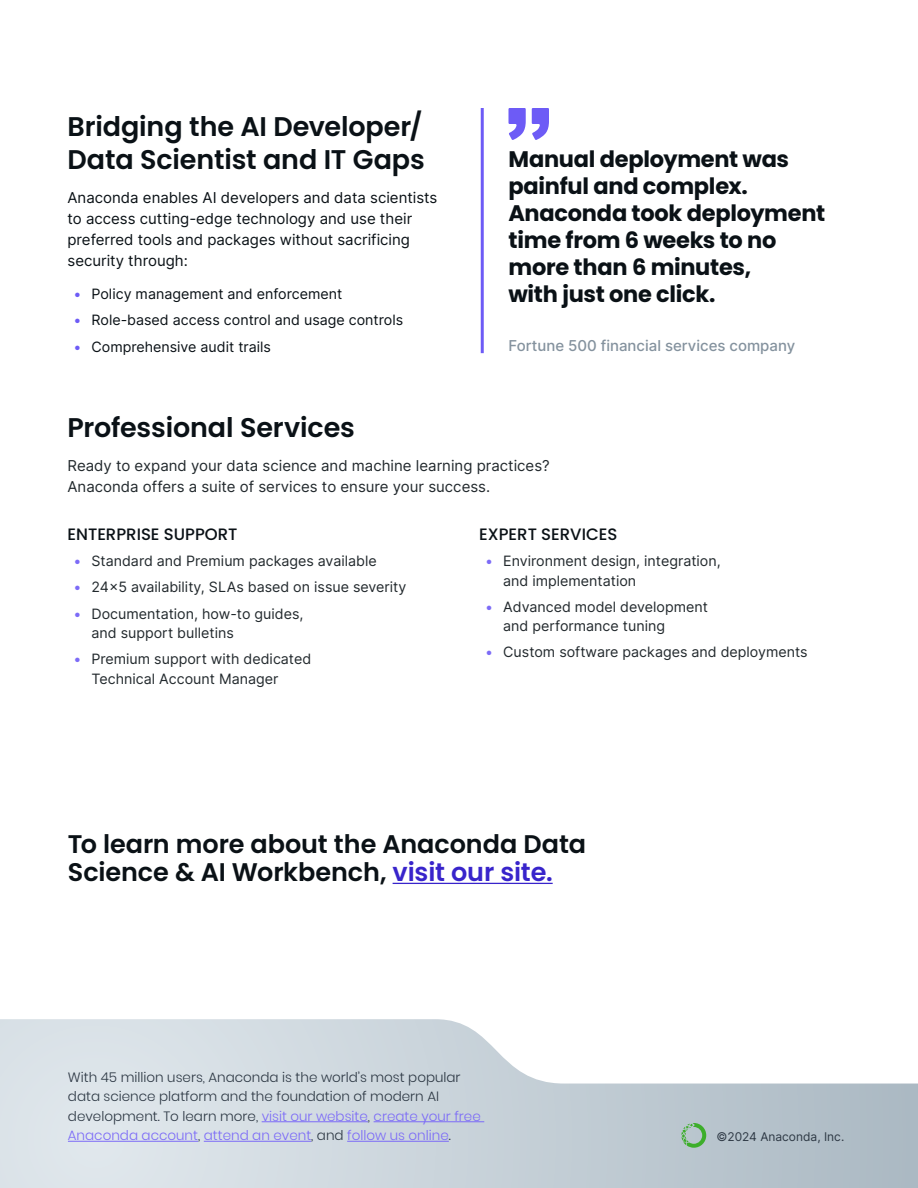
<style>
.page{position:relative;width:918px;height:1188px;background:#fff}
.page>*{position:absolute;margin:0;border:0;box-sizing:border-box;transform-origin:0 0}
.t1{font:600 27px/32.4px "Poppins";letter-spacing:-.005em;color:#0a1116}
.t2{font:600 25.5px/28.5px "Poppins";letter-spacing:-.005em;color:#0a1116}
.t3{font:700 22.5px/27px "Poppins";letter-spacing:-.015em;color:#0a1116}
.t4{font:500 16.5px "Poppins";color:#0a1116}
.t5{font:15px/21px "Inter";color:#0a1116}
.t6{font:15px/21px "Inter";color:#22292d}
.t7{font:500 15px "Inter";color:#84929e}
.t8{font:14.25px/19.5px "Inter";color:#22292d}
.t9{font:14.25px "Inter";color:#0a1116}
.t10{font:300 13.5px/19.5px "Poppins";color:#2d3844}
.t11{font:12px "Inter";color:#2d3844}
.s1{color:#6d5bf6}
.s2{color:#7c6bf7}
.s3{color:#3824cb}
</style>
<div class="page">
<hr style="left:393px;top:883px;width:160px;height:1px;background:#3824cb">
<svg style="left:508px;top:108px;width:18px;height:32px"></svg>
<svg style="left:532px;top:108px;width:17px;height:32px"></svg>
<hr style="left:481px;top:108px;width:3px;height:245px;background:#6d5bf6">
<svg style="left:0;top:1019px;width:918px;height:169px"></svg>
<svg style="left:681px;top:1123px;width:25px;height:25px"></svg>
<hr style="left:262px;top:1121px;width:106px;height:1px;background:#7c6bf7">
<hr style="left:374px;top:1121px;width:110px;height:1px;background:#7c6bf7">
<hr style="left:68px;top:1141px;width:130px;height:1px;background:#7c6bf7">
<hr style="left:204px;top:1141px;width:107px;height:1px;background:#7c6bf7">
<hr style="left:347px;top:1141px;width:102px;height:1px;background:#7c6bf7">
<h1 class="t1" style="left:68px;top:111px;width:359px">Bridging the AI Developer/<br>Data Scientist and IT Gaps</h1>
<p class="t5" style="left:68px;top:187px;width:371px">Anaconda enables AI developers and data scientists to access cutting-edge technology and use their preferred tools and packages without sacrificing security through:</p>
<p class="t9" style="left:74px;top:284px;width:270px"><span class="s1">•</span> Policy management and enforcement</p>
<p class="t9" style="left:74px;top:310px;width:331px"><span class="s1">•</span> Role-based access control and usage controls</p>
<p class="t9" style="left:74px;top:336px;width:199px"><span class="s1">•</span> Comprehensive audit trails</p>
<h3 class="t3" style="left:508px;top:146px;width:318px">Manual deployment was painful and complex.<br>Anaconda took deployment time from 6 weeks to no more than 6 minutes,<br>with just one click.</h3>
<p class="t7" style="left:508px;top:335px;width:288px">Fortune 500 financial services company</p>
<h1 class="t1" style="left:68px;top:411px;width:289px">Professional Services</h1>
<p class="t6" style="left:68px;top:455px;width:484px">Ready to expand your data science and machine learning practices?<br>Anaconda offers a suite of services to ensure your success.</p>
<p class="t4" style="left:68px;top:524px;width:172px">ENTERPRISE SUPPORT</p>
<p class="t8" style="left:74px;top:551px;width:305px"><span class="s2">•</span> Standard and Premium packages available</p>
<p class="t8" style="left:74px;top:577px;width:334px"><span class="s2">•</span> 24x5 availability, SLAs based on issue severity</p>
<p class="t8" style="left:91px;top:603px;width:213px;text-indent:-18px"><span class="s2">•</span> Documentation, how-to guides, and support bulletins</p>
<p class="t8" style="left:91px;top:649px;width:221px;text-indent:-18px"><span class="s2">•</span> Premium support with dedicated<br>Technical Account Manager</p>
<p class="t4" style="left:479px;top:524px;width:140px">EXPERT SERVICES</p>
<p class="t8" style="left:503px;top:551px;width:219px;text-indent:-18px"><span class="s2">•</span> Environment design, integration, and implementation</p>
<p class="t8" style="left:503px;top:597px;width:206px;text-indent:-18px"><span class="s2">•</span> Advanced model development and performance tuning</p>
<p class="t8" style="left:485px;top:642px;width:324px"><span class="s2">•</span> Custom software packages and deployments</p>
<h2 class="t2" style="left:68px;top:830px;width:520px">To learn more about the Anaconda Data<br>Science &amp; AI Workbench, <span class="s3">visit our site.</span></h2>
<p class="t10" style="left:68px;top:1067px;width:414px">With 45 million users, Anaconda is the world’s most popular data science platform and the foundation of modern AI development. To learn more, <span class="s2">visit our website</span>, <span class="s2">create your free Anaconda account</span>, <span class="s2">attend an event</span>, and <span class="s2">follow us online</span>.</p>
<p class="t11" style="left:717px;top:1128px;width:129px">©2024 Anaconda, Inc.</p>
</div>
